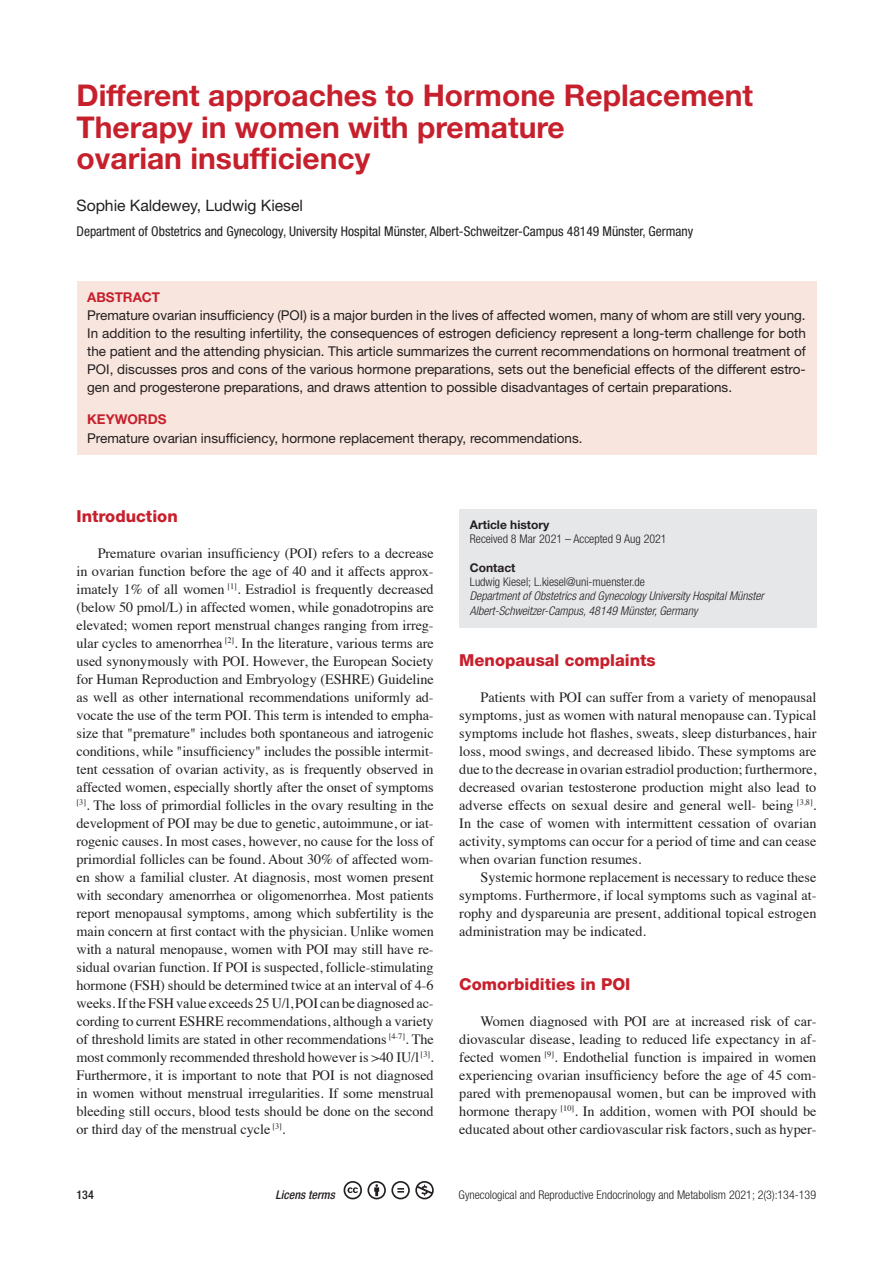
<style>
.page{position:relative;width:893px;height:1263px;background:#fff}
.page>*{position:absolute;margin:0;border:0;box-sizing:border-box;transform-origin:0 0}
.t1{font:700 30px/31.5px "Helvetica Neue LT Std";color:#c7202d}
._1_livello{font:800 16.5px "Helvetica Neue LT Std";color:#c7202d}
.t2{font:15.75px "Helvetica Neue LT Std";letter-spacing:-.005em;color:#231f20}
.t3{font:14.25px/18px "Times";color:#231f20;text-align:justify}
.t4{font:13.5px/18px "Helvetica Neue LT Std";color:#231f20;text-align:justify}
.t5{font:condensed 13.5px "Helvetica Neue LT Std";color:#231f20}
.t6{font:700 13.5px "Helvetica Neue LT Std";color:#c7202d}
.t7{font:300 condensed 12px "Helvetica Neue LT Std";color:#231f20}
.t8{font:italic 300 condensed 12px "Helvetica Neue LT Std";color:#231f20}
.t9{font:700 12px "Helvetica Neue LT Std";color:#231f20}
.t10{font:italic 500 condensed 12px "Helvetica Neue LT Std";color:#231f20}
.t11{font:500 condensed 12px "Helvetica Neue LT Std";color:#231f20}
</style>
<div class="page">
<div style="left:77px;top:282px;width:739px;height:173px;background:#f8e5dd"></div>
<div style="left:459px;top:510px;width:357px;height:118px;background:#e6e7e9"></div>
<svg style="left:344px;top:1181px;width:90px;height:18px"></svg>
<p class="t1" style="left:77px;top:79px;width:678px">Different approaches to Hormone Replacement<br>Therapy in women with premature</p>
<p class="t1" style="left:77px;top:142px;width:295px">ovarian insufficiency</p>
<p class="t2" style="left:77px;top:196px;width:228px">Sophie Kaldewey, Ludwig Kiesel</p>
<p class="t5" style="left:77px;top:224px;width:618px">Department of Obstetrics and Gynecology, University Hospital Münster, Albert-Schweitzer-Campus 48149 Münster, Germany</p>
<p class="t6" style="left:87px;top:289px;width:75px">ABSTRACT</p>
<p class="t4" style="left:87px;top:306px;width:720px">Premature ovarian insufficiency (POI) is a major burden in the lives of affected women, many of whom are still very young.<br>In addition to the resulting infertility, the consequences of estrogen deficiency represent a long-term challenge for both the patient and the attending physician. This article summarizes the current recommendations on hormonal treatment of POI, discusses pros and cons of the various hormone preparations, sets out the beneficial effects of the different estro&shy;gen and progesterone preparations, and draws attention to possible disadvantages of certain preparations.</p>
<p class="t6" style="left:87px;top:411px;width:81px">KEYWORDS</p>
<p class="t4" style="left:87px;top:429px;width:497px">Premature ovarian insufficiency, hormone replacement therapy, recommendations.</p>
<p class="_1_livello" style="left:77px;top:506px;width:103px">Introduction</p>
<p class="t3" style="left:77px;top:543px;width:359px;text-indent:21px">Premature ovarian insufficiency (POI) refers to a decrease in ovarian function before the age of 40 and it affects approx&shy;imately 1% of all women <sup>[1]</sup>. Estradiol is frequently decreased (below 50 pmol/L) in affected women, while gonadotropins are elevated; women report menstrual changes ranging from irreg&shy;ular cycles to amenorrhea <sup>[2]</sup>. In the literature, various terms are used synonymously with POI. However, the European Society for Human Reproduction and Embryology (ESHRE) Guideline as well as other international recommendations uniformly ad&shy;vocate the use of the term POI. This term is intended to empha&shy;size that "premature" includes both spontaneous and iatrogenic conditions, while "insufficiency" includes the possible intermit&shy;tent cessation of ovarian activity, as is frequently observed in affected women, especially shortly after the onset of symptoms <sup>[3]</sup>. The loss of primordial follicles in the ovary resulting in the development of POI may be due to genetic, autoimmune, or iat&shy;rogenic causes. In most cases, however, no cause for the loss of primordial follicles can be found. About 30% of affected wom&shy;en show a familial cluster. At diagnosis, most women present with secondary amenorrhea or oligomenorrhea. Most patients report menopausal symptoms, among which subfertility is the main concern at first contact with the physician. Unlike women with a natural menopause, women with POI may still have re&shy;sidual ovarian function. If POI is suspected, follicle-stimulating hormone (FSH) should be determined twice at an interval of 4-6 weeks. If the FSH value exceeds 25 U/l, POI can be diagnosed ac&shy;cording to current ESHRE recommendations, although a variety of threshold limits are stated in other recommendations <sup>[4-7]</sup>. The most commonly recommended threshold however is &gt;40 IU/l <sup>[3]</sup>.<br>Furthermore, it is important to note that POI is not diagnosed in women without menstrual irregularities. If some menstrual bleeding still occurs, blood tests should be done on the second or third day of the menstrual cycle <sup>[3]</sup>.</p>
<p class="t9" style="left:470px;top:517px;width:81px">Article history</p>
<p class="t7" style="left:470px;top:532px;width:198px">Received 8 Mar 2021 – Accepted 9 Aug 2021</p>
<p class="t9" style="left:470px;top:560px;width:47px">Contact</p>
<p class="t7" style="left:470px;top:575px;width:177px">Ludwig Kiesel; L.kiesel@uni-muenster.de</p>
<p class="t8" style="left:470px;top:589px;width:296px">Department of Obstetrics and Gynecology University Hospital Münster</p>
<p class="t8" style="left:470px;top:603px;width:229px">Albert-Schweitzer-Campus, 48149 Münster, Germany</p>
<p class="_1_livello" style="left:459px;top:650px;width:198px">Menopausal complaints</p>
<p class="t3" style="left:459px;top:687px;width:359px;text-indent:21px">Patients with POI can suffer from a variety of menopausal symptoms, just as women with natural menopause can. Typical symptoms include hot flashes, sweats, sleep disturbances, hair loss, mood swings, and decreased libido. These symptoms are due to the decrease in ovarian estradiol production; furthermore, decreased ovarian testosterone production might also lead to adverse effects on sexual desire and general well- being <sup>[3,8]</sup>.<br>In the case of women with intermittent cessation of ovarian activity, symptoms can occur for a period of time and can cease when ovarian function resumes.</p>
<p class="t3" style="left:459px;top:867px;width:359px;text-indent:21px">Systemic hormone replacement is necessary to reduce these symptoms. Furthermore, if local symptoms such as vaginal at&shy;rophy and dyspareunia are present, additional topical estrogen administration may be indicated.</p>
<p class="_1_livello" style="left:459px;top:974px;width:173px">Comorbidities in POI</p>
<p class="t3" style="left:459px;top:1011px;width:359px;text-indent:21px">Women diagnosed with POI are at increased risk of car&shy;diovascular disease, leading to reduced life expectancy in af&shy;fected women <sup>[9]</sup>. Endothelial function is impaired in women experiencing ovarian insufficiency before the age of 45 com&shy;pared with premenopausal women, but can be improved with hormone therapy <sup>[10]</sup>. In addition, women with POI should be educated about other cardiovascular risk factors, such as hyper-</p>
<p class="t11" style="left:77px;top:1187px;width:19px">134</p>
<p class="t10" style="left:276px;top:1187px;width:61px">Licens terms</p>
<p class="t7" style="left:459px;top:1188px;width:359px">Gynecological and Reproductive Endocrinology and Metabolism 2021; 2(3):134-139</p>
</div>
